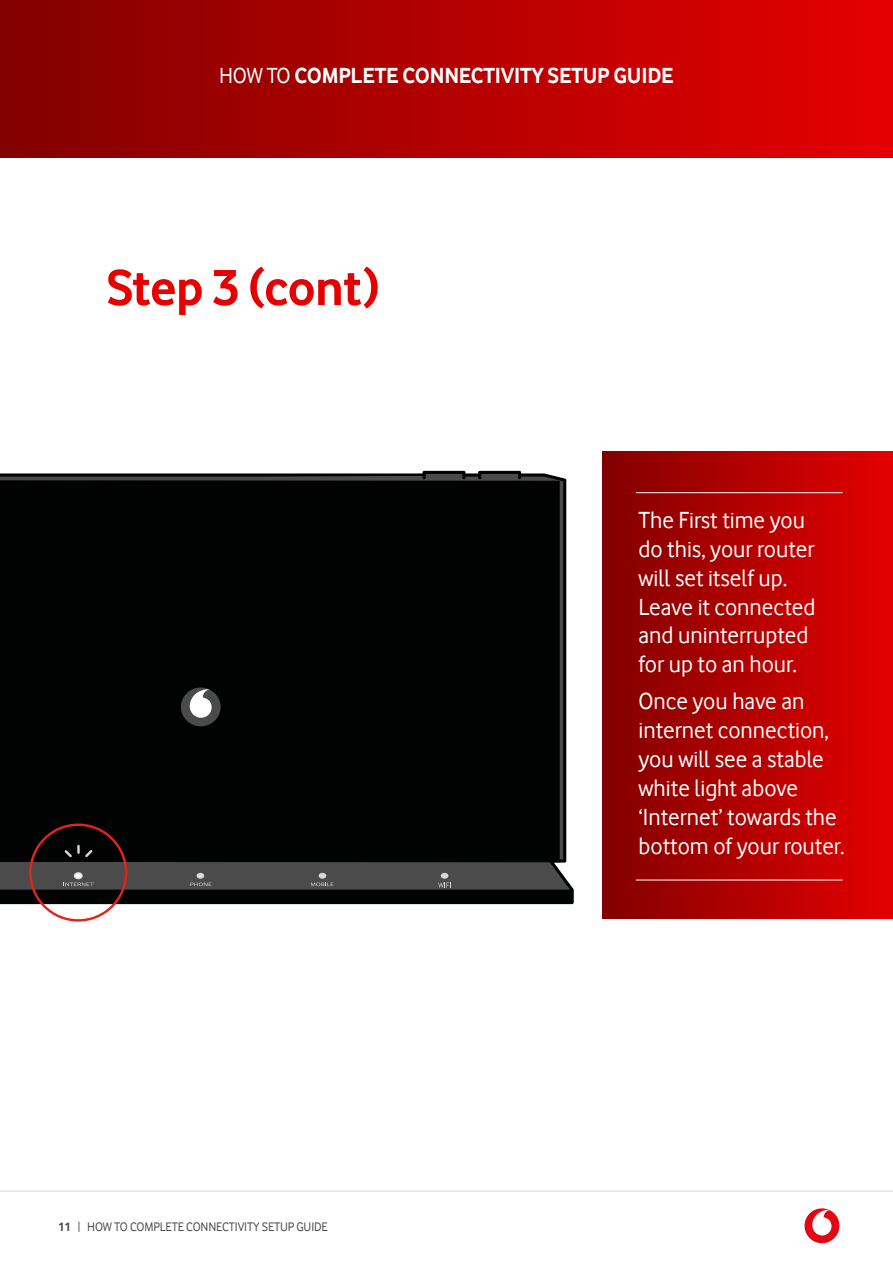
<style>
.page{position:relative;width:893px;height:1263px;background:#fff}
.page>*{position:absolute;margin:0;border:0;box-sizing:border-box;transform-origin:0 0}
.t1{font:700 52.5px "Vodafone Rg";letter-spacing:-.01em;color:#e60000}
.t2{font:24px/28.8px "Vodafone Rg";color:#fff}
.t3{font:700 22.5px "Vodafone Rg";letter-spacing:-.01em;color:#fff}
.t4{font:12.75px "Vodafone Rg";letter-spacing:-.01em;color:#4b4d4e}
.s1{font-weight:400}
.s2{font-weight:700}
</style>
<div class="page">
<div style="left:0;top:0;width:893px;height:158px;background:linear-gradient(to right,#820000,#e50000)"></div>
<hr style="left:0;top:1191px;width:893px;height:1px;background:#d9d8d8">
<div style="left:804px;top:1208px;width:35px;height:35px;background:#e30613;border-radius:50%"></div>
<svg style="left:812px;top:1210px;width:19px;height:25px"></svg>
<svg style="left:423px;top:471px;width:42px;height:2px"></svg>
<svg style="left:478px;top:471px;width:43px;height:2px"></svg>
<svg style="left:0;top:473px;width:574px;height:431px;background:#0b0b0b"></svg>
<svg style="left:462px;top:473px;width:19px;height:4px"></svg>
<div style="left:0;top:843px;width:565px;height:19px;background:#010202"></div>
<div style="left:0;top:891px;width:572px;height:12px;background:#010202"></div>
<div style="left:29px;top:823px;width:98px;height:98px;border:2px solid #e1251b;border-radius:50%"></div>
<svg style="left:0;top:882px;width:573px;height:9px;background:#444242"></svg>
<div style="left:74px;top:872px;width:9px;height:7px;background:#fff;border:1px solid #d9d8d8;border-radius:50%"></div>
<div style="left:197px;top:873px;width:7px;height:6px;background:#d9d8d8;border-radius:50%"></div>
<div style="left:319px;top:873px;width:7px;height:6px;background:#d9d8d8;border-radius:50%"></div>
<div style="left:441px;top:873px;width:7px;height:6px;background:#d9d8d8;border-radius:50%"></div>
<div style="left:602px;top:451px;width:291px;height:468px;background:linear-gradient(to right,#820101,#e40000)"></div>
<hr style="left:636px;top:492px;width:206px;height:1px;background:#fff">
<hr style="left:636px;top:880px;width:206px;height:1px;background:#fff">
<p class="t3" style="left:219px;top:62px;width:456px"><span class="s1">HOW TO</span> COMPLETE CONNECTIVITY SETUP GUIDE</p>
<h1 class="t1" style="left:106px;top:257px;width:275px">Step 3 (cont)</h1>
<p class="t4" style="left:58px;top:1219px;width:271px"><span class="s2">11</span> | HOW TO COMPLETE CONNECTIVITY SETUP GUIDE</p>
<p class="t2" style="left:639px;top:506px;width:178px">The First time you do this, your router will set itself up.<br>Leave it connected and uninterrupted for up to an hour.</p>
<p class="t2" style="left:639px;top:687px;width:208px">Once you have an internet connection, you will see a stable white light above ‘Internet’ towards the bottom of your router.</p>
</div>
